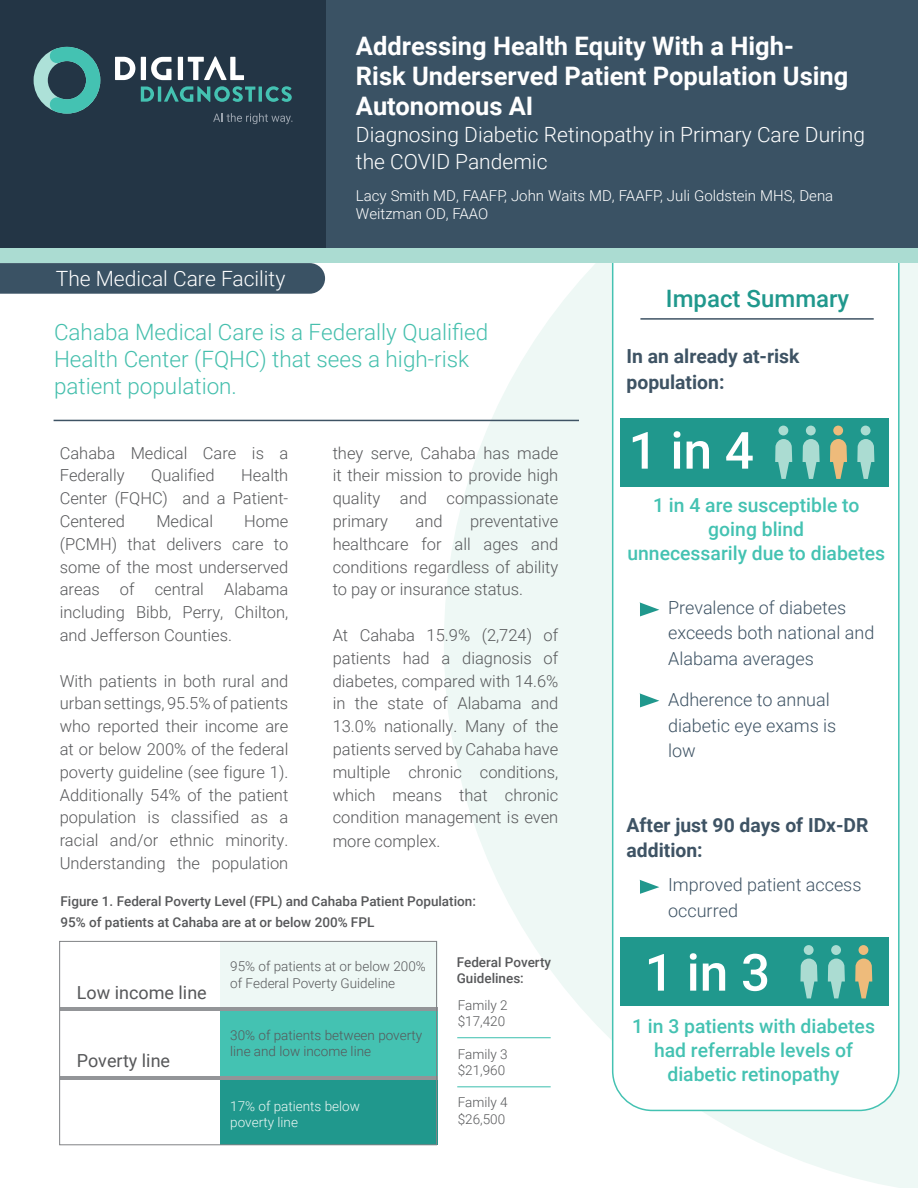
<style>
.page{position:relative;width:918px;height:1188px;background:#fff}
.page>*{position:absolute;margin:0;border:0;box-sizing:border-box;transform-origin:0 0}
.t1{font:500 51.3px "Roboto";color:#fff}
.t2{font:700 25.5px/30px "Roboto";color:#fff}
.t3{font:500 24px "Roboto";color:#20988d}
.t4{font:300 22.5px/27px "Roboto";color:#45bfad}
.t5{font:300 21px/27px "Roboto";color:#fff}
.t6{font:500 19.35px/24px "Roboto";color:#44c2b2;text-align:center}
.t7{font:700 19.35px/25.5px "Roboto";color:#3e5364}
.t8{font:300 18px/25.5px "Roboto";color:#3e5364}
.t9{font:18px "Roboto";color:#57585a}
.t10{font:300 16.5px/22.8px "Roboto";color:#57585a;text-align:justify}
.t11{font:300 15px/18px "Roboto";color:#fff}
.t12{font:300 13.5px/16.2px "Roboto";color:#57585a}
.t13{font:500 13.5px/16.2px "Roboto";color:#57585a}
.t14{font:300 13.5px/16.2px "Roboto";color:#eef8f5}
</style>
<div class="page">
<svg style="left:444px;top:262px;width:474px;height:926px;fill:#eef8f5"></svg>
<div style="left:613px;top:210px;width:286px;height:900px;background:#fff;border-radius:40px"></div>
<div style="left:612px;top:209px;width:288px;height:902px;border:2px solid #44c2b2;border-radius:40px"></div>
<div style="left:0;top:0;width:918px;height:248px;background:#3a5264"></div>
<div style="left:0;top:0;width:325px;height:248px;background:#233545"></div>
<div style="left:0;top:248px;width:918px;height:14px;background:#abdcd2"></div>
<svg style="left:34px;top:47px;width:66px;height:67px"></svg>
<svg style="left:213px;top:113px;width:79px;height:11px"></svg>
<svg style="left:151px;top:57px;width:20px;height:23px"></svg>
<svg style="left:115px;top:57px;width:20px;height:23px"></svg>
<div style="left:141px;top:57px;width:5px;height:23px;background:#fff"></div>
<div style="left:178px;top:57px;width:5px;height:23px;background:#fff"></div>
<svg style="left:188px;top:56px;width:56px;height:24px"></svg>
<svg style="left:141px;top:87px;width:13px;height:15px"></svg>
<hr style="left:158px;top:87px;width:3px;height:15px;background:#44c2b2">
<hr style="left:259px;top:87px;width:3px;height:15px;background:#44c2b2">
<svg style="left:266px;top:86px;width:26px;height:16px"></svg>
<svg style="left:164px;top:86px;width:91px;height:16px"></svg>
<hr style="left:640px;top:318px;width:234px;height:2px;background:#3e5364">
<svg style="left:0;top:263px;width:325px;height:31px;background:#3e5567"></svg>
<hr style="left:54px;top:420px;width:525px;height:1px;background:#3e5364">
<div style="left:221px;top:941px;width:217px;height:68px;background:#eef8f5"></div>
<div style="left:221px;top:1010px;width:217px;height:67px;background:#44c2b2"></div>
<div style="left:221px;top:1077px;width:217px;height:68px;background:#20988d"></div>
<hr style="left:60px;top:1007px;width:378px;height:4px;background:#939598">
<hr style="left:60px;top:1076px;width:378px;height:4px;background:#939598">
<div style="left:59px;top:941px;width:378px;height:204px;border:1px solid #808285"></div>
<hr style="left:457px;top:1037px;width:94px;height:1px;background:#44c2b2">
<hr style="left:457px;top:1086px;width:94px;height:1px;background:#44c2b2">
<div style="left:621px;top:418px;width:268px;height:69px;background:#20988d"></div>
<svg style="left:775px;top:426px;width:17px;height:53px"></svg>
<svg style="left:803px;top:426px;width:17px;height:53px"></svg>
<svg style="left:830px;top:426px;width:17px;height:53px"></svg>
<svg style="left:857px;top:426px;width:17px;height:53px"></svg>
<div style="left:621px;top:938px;width:268px;height:68px;background:#20988d"></div>
<svg style="left:800px;top:945px;width:18px;height:53px"></svg>
<svg style="left:828px;top:945px;width:17px;height:53px"></svg>
<svg style="left:855px;top:945px;width:17px;height:53px"></svg>
<svg style="left:640px;top:602px;width:19px;height:14px"></svg>
<svg style="left:640px;top:693px;width:19px;height:14px"></svg>
<svg style="left:640px;top:880px;width:19px;height:14px"></svg>
<h2 class="t2" style="left:356px;top:30px;width:494px">Addressing Health Equity With a High-<br>Risk Underserved Patient Population Using<br>Autonomous AI</h2>
<h2 class="t5" style="left:356px;top:120px;width:511px">Diagnosing Diabetic Retinopathy in Primary Care During the COVID Pandemic</h2>
<p class="t11" style="left:356px;top:186px;width:479px">Lacy Smith MD, FAAFP, John Waits MD, FAAFP, Juli Goldstein MHS, Dena<br>Weitzman OD, FAAO</p>
<p class="t5" style="left:56px;top:264px;width:231px">The Medical Care Facility</p>
<h2 class="t4" style="left:54px;top:317px;width:436px">Cahaba Medical Care is a Federally Qualified<br>Health Center (FQHC) that sees a high-risk patient population.</h2>
<p class="t10" style="left:60px;top:441px;width:230px">Cahaba Medical Care is a<br>Federally</p>
<p class="t10" style="left:151px;top:464px;width:65px">Qualified</p>
<p class="t10" style="left:60px;top:464px;width:230px;text-indent:182px">Health Center (FQHC) and a Patient-Centered</p>
<p class="t10" style="left:156px;top:509px;width:58px">Medical</p>
<p class="t10" style="left:60px;top:509px;width:230px;text-indent:185px">Home (PCMH) that delivers care to some of the most underserved areas of central Alabama including Bibb, Perry, Chilton, and Jefferson Counties.</p>
<p class="t10" style="left:60px;top:669px;width:230px">With patients in both rural and urban settings, 95.5% of patients who reported their income are at or below 200% of the federal poverty guideline (see figure 1).<br>Additionally 54% of the patient population is classified as a racial and/or ethnic minority.<br>Understanding the population</p>
<p class="t10" style="left:333px;top:441px;width:227px">they serve, Cahaba has made it their mission to provide high quality and compassionate primary</p>
<p class="t10" style="left:415px;top:509px;width:29px">and</p>
<p class="t10" style="left:333px;top:509px;width:227px;text-indent:137px">preventative healthcare for all ages and conditions regardless of ability to pay or insurance status.</p>
<p class="t10" style="left:333px;top:623px;width:227px">At Cahaba 15.9% (2,724) of patients had a diagnosis of diabetes, compared with 14.6% in the state of Alabama and 13.0% nationally. Many of the patients served by Cahaba have multiple chronic conditions, which means that chronic condition management is even more complex.</p>
<p class="t13" style="left:61px;top:890px;width:417px;line-height:21px">Figure 1. Federal Poverty Level (FPL) and Cahaba Patient Population:<br>95% of patients at Cahaba are at or below 200% FPL</p>
<p class="t9" style="left:77px;top:980px;width:131px">Low income line</p>
<p class="t9" style="left:77px;top:1048px;width:95px">Poverty line</p>
<p class="t12" style="left:230px;top:958px;width:197px">95% of patients at or below 200% of Federal Poverty Guideline</p>
<p class="t12" style="left:230px;top:1026px;width:194px">30% of patients between poverty line and low income line</p>
<p class="t14" style="left:230px;top:1098px;width:131px">17% of patients below poverty line</p>
<p class="t13" style="left:457px;top:953px;width:96px">Federal Poverty<br>Guidelines:</p>
<p class="t12" style="left:458px;top:997px;width:51px">Family 2</p>
<p class="t12" style="left:458px;top:1013px;width:49px">$17,420</p>
<p class="t12" style="left:458px;top:1045px;width:51px">Family 3</p>
<p class="t12" style="left:458px;top:1062px;width:49px">$21,960</p>
<p class="t12" style="left:458px;top:1094px;width:51px">Family 4</p>
<p class="t12" style="left:458px;top:1110px;width:49px">$26,500</p>
<p class="t3" style="left:666px;top:282px;width:185px">Impact Summary</p>
<p class="t7" style="left:627px;top:343px;width:175px">In an already at-risk population:</p>
<h1 class="t1" style="left:629px;top:414px;width:127px">1 in 4</h1>
<h1 class="t6" style="left:653px;top:493px;width:208px">1 in 4 are susceptible to going blind</h1>
<h1 class="t6" style="left:627px;top:541px;width:259px">unnecessarily due to diabetes</h1>
<p class="t8" style="left:668px;top:594px;width:208px">Prevalence of diabetes exceeds both national and<br>Alabama averages</p>
<p class="t8" style="left:668px;top:686px;width:170px">Adherence to annual diabetic eye exams is low</p>
<p class="t7" style="left:627px;top:812px;width:243px">After just 90 days of IDx-DR addition:</p>
<p class="t8" style="left:668px;top:871px;width:195px">Improved patient access occurred</p>
<h1 class="t1" style="left:645px;top:936px;width:127px">1 in 3</h1>
<h1 class="t6" style="left:632px;top:1013px;width:244px">1 in 3 patients with diabetes had referrable levels of diabetic retinopathy</h1>
</div>
